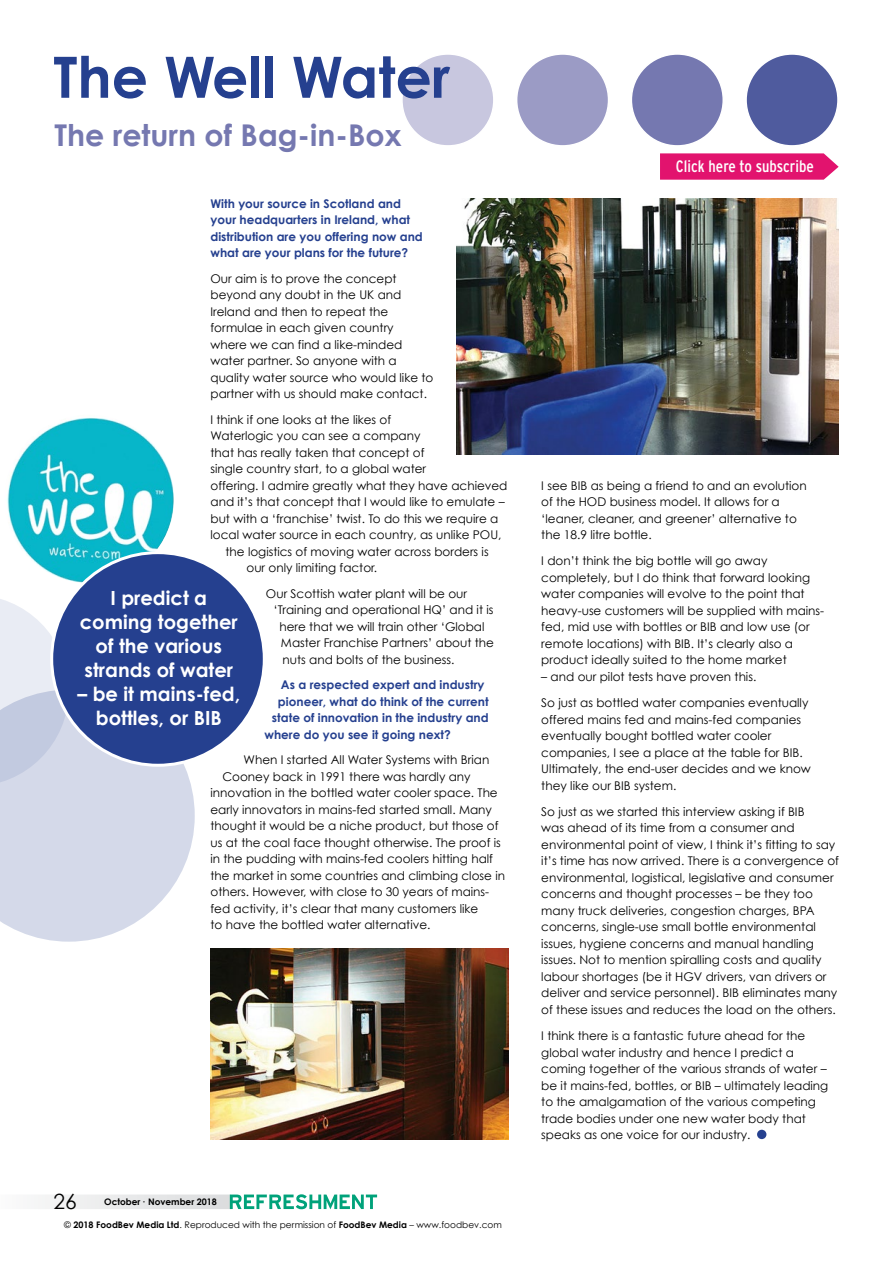
<style>
.page{position:relative;width:893px;height:1263px;background:#fff}
.page>*{position:absolute;margin:0;border:0;box-sizing:border-box;transform-origin:0 0}
.Main_heading{font:700 57px "Century Gothic";color:#25408f}
.Main_heading-2{font:700 30px "Century Gothic";color:#7578b0}
.t1{font:21px "Century Gothic";color:#000}
.Main_heading-3{font:700 19.5px/24px "Century Gothic";color:#fff;text-align:center}
.Main_body_subheads{font:condensed 16.5px "Interstate";color:#fff}
.Main_body{font:12px/16.5px "Century Gothic";color:#000}
.Main_body-2{font:700 12px/16.5px "Century Gothic";color:#25408f}
.BodyCopy{font:9px "Century Gothic";color:#000}
.t2{font:700 9px "Century Gothic";color:#000}
.s1{font-weight:700}
</style>
<div class="page">
<svg style="left:42px;top:1194px;width:335px;height:15px"></svg>
<img style="left:7px;top:417px;width:167px;height:166px">
<svg style="left:0;top:720px;width:195px;height:222px;background:#d9ddeb"></svg>
<svg style="left:0;top:599px;width:69px;height:187px;background:#dadeec"></svg>
<div style="left:746px;top:54px;width:92px;height:92px;background:#4f5b9e;border-radius:50%"></div>
<div style="left:745px;top:53px;width:94px;height:94px;border:2px solid #fff;border-radius:50%"></div>
<div style="left:631px;top:54px;width:92px;height:92px;background:#7578b0;border-radius:50%"></div>
<div style="left:631px;top:53px;width:93px;height:94px;border:2px solid #fff;border-radius:50%"></div>
<div style="left:517px;top:54px;width:91px;height:92px;background:#9b9bc5;border-radius:50%"></div>
<div style="left:516px;top:53px;width:93px;height:94px;border:2px solid #fff;border-radius:50%"></div>
<div style="left:402px;top:54px;width:92px;height:92px;background:#c8c7df;border-radius:50%"></div>
<div style="left:401px;top:53px;width:94px;height:94px;border:2px solid #fff;border-radius:50%"></div>
<div style="left:757px;top:1130px;width:9px;height:9px;background:#25408f;border-radius:50%"></div>
<img style="left:456px;top:199px;width:383px;height:255px">
<img style="left:210px;top:948px;width:298px;height:192px">
<div style="left:52px;top:553px;width:212px;height:212px;background:#25408f;border-radius:50%"></div>
<svg style="left:660px;top:153px;width:179px;height:27px;background:#e32378"></svg>
<p class="Main_heading" style="left:53px;top:41px;width:398px">The Well Water</p>
<p class="Main_heading-2" style="left:55px;top:116px;width:348px">The return of Bag-in-Box</p>
<p class="Main_body-2" style="left:210px;top:195px;width:214px">With your source in Scotland and your headquarters in Ireland, what distribution are you offering now and what are your plans for the future?</p>
<p class="Main_body" style="left:210px;top:270px;width:224px">Our aim is to prove the concept beyond any doubt in the UK and<br>Ireland and then to repeat the formulae in each given country<br>where we can find a like-minded water partner. So anyone with a quality water source who would like to partner with us should make contact.</p>
<p class="Main_body" style="left:210px;top:411px;width:182px">I think if one looks at the likes of</p>
<p class="Main_body" style="left:210px;top:428px;width:212px">Waterlogic you can see a company</p>
<p class="Main_body" style="left:210px;top:444px;width:216px">that has really taken that concept of</p>
<p class="Main_body" style="left:210px;top:461px;width:217px">single country start, to a global water</p>
<p class="Main_body" style="left:210px;top:477px;width:299px">offering. I admire greatly what they have achieved</p>
<p class="Main_body" style="left:210px;top:494px;width:296px">and it’s that concept that I would like to emulate –</p>
<p class="Main_body" style="left:210px;top:510px;width:289px">but with a ‘franchise’ twist. To do this we require a</p>
<p class="Main_body" style="left:210px;top:527px;width:293px">local water source in each country, as unlike POU,</p>
<p class="Main_body" style="left:225px;top:543px;width:265px">the logistics of moving water across borders is</p>
<p class="Main_body" style="left:246px;top:560px;width:132px">our only limiting factor.</p>
<p class="Main_body" style="left:266px;top:585px;width:203px">Our Scottish water plant will be our</p>
<p class="Main_body" style="left:273px;top:602px;width:221px">‘Training and operational HQ’ and it is</p>
<p class="Main_body" style="left:279px;top:618px;width:206px">here that we will train other ‘Global</p>
<p class="Main_body" style="left:281px;top:635px;width:214px">Master Franchise Partners’ about the</p>
<p class="Main_body" style="left:282px;top:651px;width:173px">nuts and bolts of the business.</p>
<p class="Main_body-2" style="left:281px;top:676px;width:205px">As a respected expert and industry</p>
<p class="Main_body-2" style="left:278px;top:693px;width:212px">pioneer, what do think of the current</p>
<p class="Main_body-2" style="left:272px;top:709px;width:218px">state of innovation in the industry and</p>
<p class="Main_body-2" style="left:264px;top:726px;width:188px">where do you see it going next?</p>
<p class="Main_body" style="left:243px;top:752px;width:247px">When I started All Water Systems with Brian</p>
<p class="Main_body" style="left:222px;top:768px;width:250px">Cooney back in 1991 there was hardly any</p>
<p class="Main_body" style="left:210px;top:785px;width:289px">innovation in the bottled water cooler space. The</p>
<p class="Main_body" style="left:210px;top:801px;width:283px">early innovators in mains-fed started small. Many</p>
<p class="Main_body" style="left:210px;top:818px;width:290px">thought it would be a niche product, but those of</p>
<p class="Main_body" style="left:210px;top:834px;width:292px">us at the coal face thought otherwise. The proof is</p>
<p class="Main_body" style="left:210px;top:851px;width:284px">in the pudding with mains-fed coolers hitting half</p>
<p class="Main_body" style="left:210px;top:867px;width:296px">the market in some countries and climbing close in</p>
<p class="Main_body" style="left:210px;top:884px;width:280px">others. However, with close to 30 years of mains-</p>
<p class="Main_body" style="left:210px;top:900px;width:269px">fed activity, it’s clear that many customers like</p>
<p class="Main_body" style="left:210px;top:917px;width:222px">to have the bottled water alternative.</p>
<p class="Main_heading-3" style="left:110px;top:586px;width:98px">I predict a</p>
<p class="Main_heading-3" style="left:80px;top:610px;width:159px">coming together</p>
<p class="Main_heading-3" style="left:96px;top:634px;width:128px">of the various</p>
<p class="Main_heading-3" style="left:85px;top:658px;width:150px">strands of water</p>
<p class="Main_heading-3" style="left:78px;top:682px;width:164px">– be it mains-fed, bottles, or BIB</p>
<h3 class="t1" style="left:54px;top:1189px;width:25px">26</h3>
<p class="t2" style="left:104px;top:1196px;width:114px">October ∙ November 2018</p>
<p class="BodyCopy" style="left:64px;top:1219px;width:439px">© <span class="s1">2018 FoodBev Media Ltd</span>. Reproduced with the permission of <span class="s1">FoodBev Media</span> – www.foodbev.com</p>
<p class="Main_body_subheads" style="left:676px;top:157px;width:139px">Click here to subscribe</p>
<p class="Main_body" style="left:541px;top:477px;width:267px">I see BIB as being a friend to and an evolution of the HOD business model. It allows for a ‘leaner, cleaner, and greener’ alternative to the 18.9 litre bottle.</p>
<p class="Main_body" style="left:541px;top:552px;width:284px">I don’t think the big bottle will go away completely, but I do think that forward looking water companies will evolve to the point that heavy-use customers will be supplied with mains&shy;fed, mid use with bottles or BIB and low use (or remote locations) with BIB. It’s clearly also a product ideally suited to the home market</p>
<p class="Main_body" style="left:541px;top:668px;width:217px">– and our pilot tests have proven this.</p>
<p class="Main_body" style="left:541px;top:694px;width:271px">So just as bottled water companies eventually offered mains fed and mains-fed companies eventually bought bottled water cooler companies, I see a place at the table for BIB.<br>Ultimately, the end-user decides and we know they like our BIB system.</p>
<p class="Main_body" style="left:541px;top:803px;width:299px">So just as we started this interview asking if BIB<br>was ahead of its time from a consumer and environmental point of view, I think it’s fitting to say it’s time has now arrived. There is a convergence of environmental, logistical, legislative and consumer concerns and thought processes – be they too many truck deliveries, congestion charges, BPA concerns, single-use small bottle environmental issues, hygiene concerns and manual handling issues. Not to mention spiralling costs and quality labour shortages (be it HGV drivers, van drivers or deliver and service personnel). BIB eliminates many of these issues and reduces the load on the others.</p>
<p class="Main_body" style="left:541px;top:1027px;width:289px">I think there is a fantastic future ahead for the global water industry and hence I predict a coming together of the various strands of water – be it mains-fed, bottles, or BIB – ultimately leading to the amalgamation of the various competing trade bodies under one new water body that speaks as one voice for our industry.</p>
</div>
